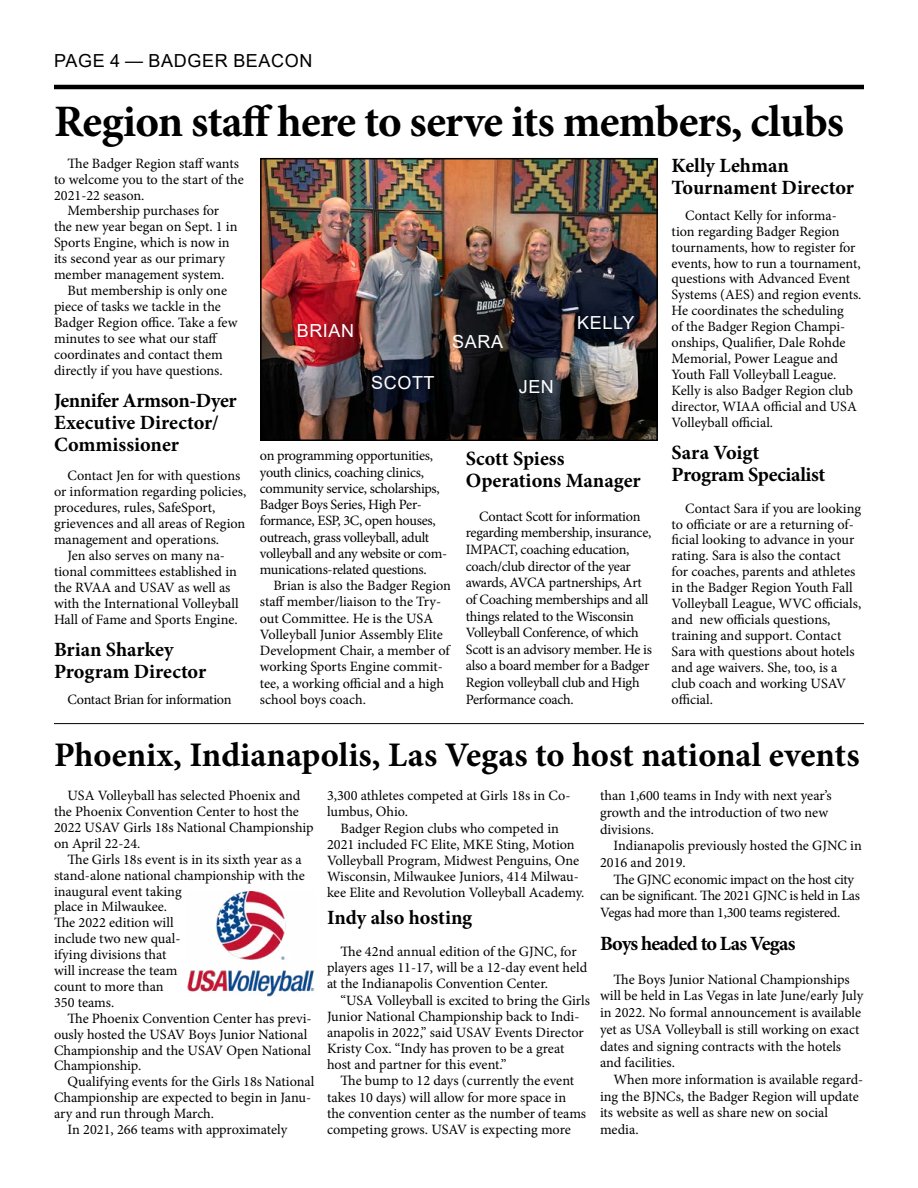
<style>
.page{position:relative;width:918px;height:1188px;background:#fff}
.page>*{position:absolute;margin:0;border:0;box-sizing:border-box;transform-origin:0 0}
.t1{font:700 45px "Minion Pro";letter-spacing:-.025em;color:#000}
.t2{font:700 34.5px "Minion Pro";color:#000}
.t3{font:700 20.25px/21.9px "Minion Pro";letter-spacing:-.005em;color:#000}
.t4{font:700 20.25px "Minion Pro";letter-spacing:-.04em;color:#000}
.t5{font:18px "Arial";letter-spacing:.035em;color:#fff}
.t6{font:18px "Arial";letter-spacing:.035em;color:#000}
.t7{font:14.25px/15.9px "Minion Pro";letter-spacing:-.005em;color:#000}
</style>
<div class="page">
<hr style="left:54px;top:85px;width:810px;height:4px;background:#000">
<img style="left:263px;top:161px;width:392px;height:277px">
<div style="left:260px;top:158px;width:398px;height:283px;border:2px solid #000"></div>
<hr style="left:54px;top:723px;width:810px;height:1px;background:#000">
<img style="left:187px;top:891px;width:127px;height:105px">
<p class="t6" style="left:54px;top:48px;width:260px">PAGE 4 — BADGER BEACON</p>
<h1 class="t1" style="left:54px;top:90px;width:792px">Region staff here to serve its members, clubs</h1>
<p class="t7" style="left:68px;top:155px;width:173px">The Badger Region staff wants</p>
<p class="t7" style="left:54px;top:171px;width:191px">to welcome you to the start of the</p>
<p class="t7" style="left:54px;top:187px;width:92px">2021-22 season.</p>
<p class="t7" style="left:68px;top:203px;width:153px">Membership purchases for</p>
<p class="t7" style="left:54px;top:219px;width:185px">the new year began on Sept. 1 in</p>
<p class="t7" style="left:54px;top:235px;width:177px">Sports Engine, which is now in</p>
<p class="t7" style="left:54px;top:251px;width:173px">its second year as our primary</p>
<p class="t7" style="left:54px;top:267px;width:172px">member management system.</p>
<p class="t7" style="left:68px;top:283px;width:161px">But membership is only one</p>
<p class="t7" style="left:54px;top:299px;width:169px">piece of tasks we tackle in the</p>
<p class="t7" style="left:54px;top:315px;width:185px">Badger Region office. Take a few</p>
<p class="t7" style="left:54px;top:331px;width:165px">minutes to see what our staff</p>
<p class="t7" style="left:54px;top:347px;width:170px">coordinates and contact them</p>
<p class="t7" style="left:54px;top:363px;width:170px">directly if you have questions.</p>
<h3 class="t3" style="left:54px;top:390px;width:184px">Jennifer Armson-Dyer<br>Executive Director/<br>Commissioner</h3>
<p class="t7" style="left:54px;top:468px;width:194px;text-indent:13px">Contact Jen for with questions or information regarding policies, procedures, rules, SafeSport, grievences and all areas of Region management and operations.</p>
<p class="t7" style="left:54px;top:548px;width:186px;text-align:center">Jen also serves on many na&shy;tional committees established in the RVAA and USAV as well as with the International Volleyball<br>Hall of Fame and Sports Engine.</p>
<h3 class="t3" style="left:54px;top:638px;width:154px">Brian Sharkey<br>Program Director</h3>
<p class="t7" style="left:68px;top:691px;width:166px">Contact Brian for information</p>
<p class="t5" style="left:297px;top:318px;width:59px">BRIAN</p>
<p class="t5" style="left:371px;top:371px;width:65px">SCOTT</p>
<p class="t5" style="left:452px;top:329px;width:52px">SARA</p>
<p class="t5" style="left:519px;top:374px;width:37px">JEN</p>
<p class="t5" style="left:577px;top:310px;width:59px">KELLY</p>
<p class="t7" style="left:260px;top:448px;width:189px">on programming opportunities, youth clinics, coaching clinics, community service, scholarships, Badger Boys Series, High Per&shy;formance, ESP, 3C, open houses, outreach, grass volleyball, adult volleyball and any website or com&shy;munications-related questions.</p>
<p class="t7" style="left:260px;top:578px;width:193px;text-indent:13px">Brian is also the Badger Region staff member/liaison to the Try&shy;out Committee. He is the USA<br>Volleyball Junior Assembly Elite<br>Development Chair, a member of working Sports Engine commit&shy;tee, a working official and a high school boys coach.</p>
<h3 class="t3" style="left:466px;top:447px;width:176px;line-height:22.6px">Scott Spiess<br>Operations Manager</h3>
<p class="t7" style="left:466px;top:508px;width:188px;line-height:16.6px;text-indent:13px">Contact Scott for information regarding membership, insurance,<br>IMPACT, coaching education, coach/club director of the year awards, AVCA partnerships, Art of Coaching memberships and all things related to the Wisconsin<br>Volleyball Conference, of which<br>Scott is an advisory member. He is also a board member for a Badger<br>Region volleyball club and High<br>Performance coach.</p>
<h3 class="t3" style="left:672px;top:154px;width:184px">Kelly Lehman<br>Tournament Director</h3>
<p class="t7" style="left:672px;top:207px;width:191px;text-indent:13px">Contact Kelly for informa&shy;tion regarding Badger Region tournaments, how to register for events, how to run a tournament, questions with Advanced Event<br>Systems (AES) and region events.<br>He coordinates the scheduling<br>of the Badger Region Champi&shy;onships, Qualifier, Dale Rohde<br>Memorial, Power League and<br>Youth Fall Volleyball League.<br>Kelly is also Badger Region club director, WIAA official and USA<br>Volleyball official.</p>
<h3 class="t3" style="left:672px;top:441px;width:155px">Sara Voigt<br>Program Specialist</h3>
<p class="t7" style="left:672px;top:500px;width:191px;text-indent:13px">Contact Sara if you are looking to officiate or are a returning of&shy;ficial looking to advance in your rating. Sara is also the contact<br>for coaches, parents and athletes in the Badger Region Youth Fall<br>Volleyball League, WVC officials, and new officials questions, training and support. Contact<br>Sara with questions about hotels and age waivers. She, too, is a club coach and working USAV official.</p>
<h2 class="t2" style="left:54px;top:731px;width:807px">Phoenix, Indianapolis, Las Vegas to host national events</h2>
<p class="t7" style="left:54px;top:788px;width:261px;text-indent:13px">USA Volleyball has selected Phoenix and the Phoenix Convention Center to host the 2022 USAV Girls 18s National Championship on April 22-24.</p>
<p class="t7" style="left:54px;top:851px;width:252px;text-indent:13px">The Girls 18s event is in its sixth year as a stand-alone national championship with the inaugural event taking<br>place in Milwaukee.<br>The 2022 edition will<br>include two new qual-<br>ifying divisions that<br>will increase the team<br>count to more than<br>350 teams.</p>
<p class="t7" style="left:54px;top:1010px;width:259px;text-indent:13px">The Phoenix Convention Center has previ&shy;ously hosted the USAV Boys Junior National Championship and the USAV Open National Championship.</p>
<p class="t7" style="left:68px;top:1074px;width:249px">Qualifying events for the Girls 18s National</p>
<p class="t7" style="left:54px;top:1090px;width:259px">Championship are expected to begin in Janu-</p>
<p class="t7" style="left:54px;top:1106px;width:162px">ary and run through March.</p>
<p class="t7" style="left:68px;top:1122px;width:221px">In 2021, 266 teams with approximately</p>
<p class="t7" style="left:600px;top:787px;width:233px;line-height:16.6px">than 1,600 teams in Indy with next year’s growth and the introduction of two new divisions.</p>
<p class="t7" style="left:600px;top:837px;width:263px;line-height:16.6px;text-indent:13px">Indianapolis previously hosted the GJNC in<br>2016 and 2019.</p>
<p class="t7" style="left:600px;top:871px;width:262px;line-height:16.6px;text-indent:13px">The GJNC economic impact on the host city can be significant. The 2021 GJNC is held in Las<br>Vegas had more than 1,300 teams registered.</p>
<h3 class="t4" style="left:600px;top:930px;width:197px">Boys headed to Las Vegas</h3>
<p class="t7" style="left:600px;top:971px;width:265px;line-height:16.6px;text-indent:13px">The Boys Junior National Championships will be held in Las Vegas in late June/early July in 2022. No formal announcement is available yet as USA Volleyball is still working on exact dates and signing contracts with the hotels and facilities.</p>
<p class="t7" style="left:600px;top:1071px;width:265px;line-height:16.6px;text-indent:13px">When more information is available regard&shy;ing the BJNCs, the Badger Region will update its website as well as share new on social media.</p>
<p class="t7" style="left:327px;top:788px;width:245px">3,300 athletes competed at Girls 18s in Co&shy;lumbus, Ohio.</p>
<p class="t7" style="left:327px;top:820px;width:259px;text-indent:13px">Badger Region clubs who competed in 2021 included FC Elite, MKE Sting, Motion Volleyball Program, Midwest Penguins, One Wisconsin, Milwaukee Juniors, 414 Milwau&shy;kee Elite and Revolution Volleyball Academy.</p>
<h3 class="t3" style="left:327px;top:906px;width:147px">Indy also hosting</h3>
<p class="t7" style="left:327px;top:943px;width:262px;text-indent:13px">The 42nd annual edition of the GJNC, for players ages 11-17, will be a 12-day event held at the Indianapolis Convention Center.</p>
<p class="t7" style="left:327px;top:992px;width:264px;text-indent:13px">“USA Volleyball is excited to bring the Girls Junior National Championship back to Indi&shy;anapolis in 2022,” said USAV Events Director Kristy Cox. “Indy has proven to be a great host and partner for this event.”</p>
<p class="t7" style="left:327px;top:1073px;width:261px;text-indent:13px">The bump to 12 days (currently the event takes 10 days) will allow for more space in the convention center as the number of teams competing grows. USAV is expecting more</p>
</div>
